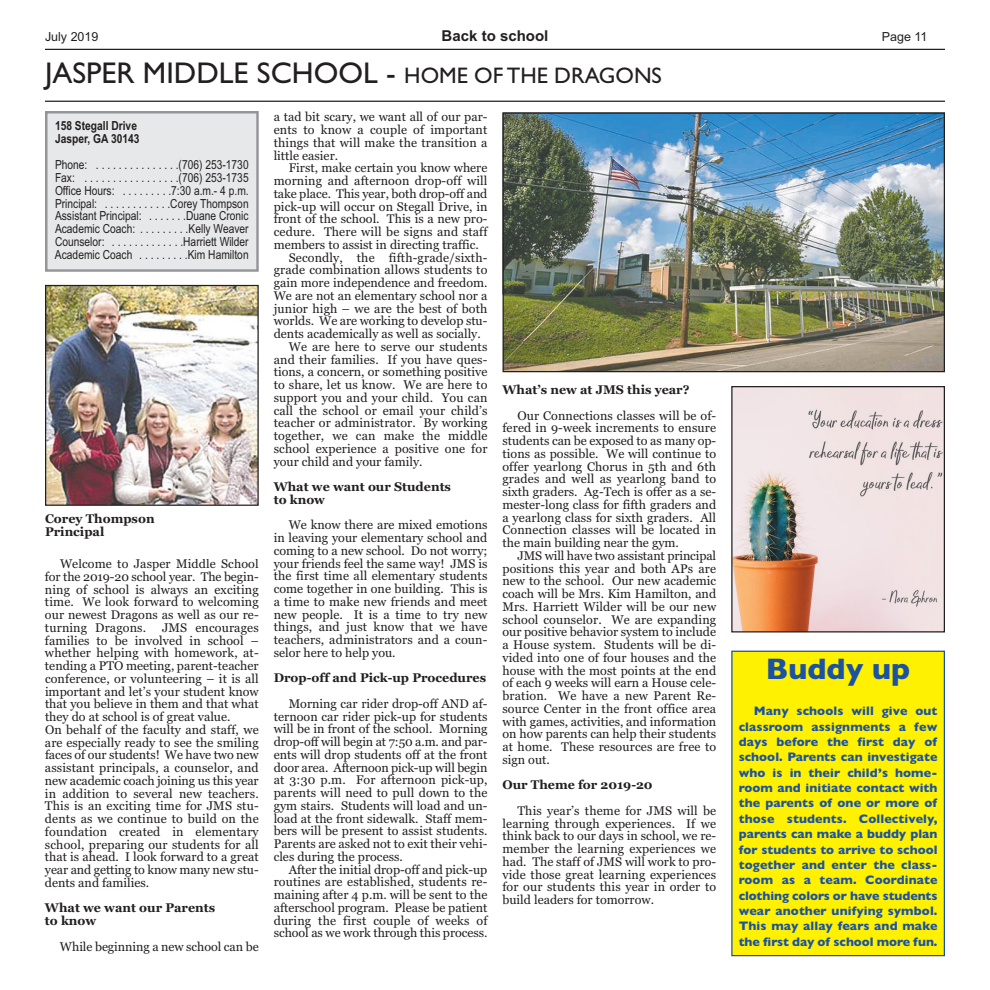
<style>
.page{position:relative;width:990px;height:990px;background:#fff}
.page>*{position:absolute;margin:0;border:0;box-sizing:border-box;transform-origin:0 0}
.t1{font:30px "Gill Sans";color:#231f20}
.t2{font:700 30px "Gill Sans";color:#1c52a4}
.t3{font:700 15px "Arial";color:#231f20}
.t4{font:12.5px/12.8px "Georgia";letter-spacing:.005em;color:#231f20;text-align:justify}
.t5{font:700 12.5px/15.4px "Gill Sans";letter-spacing:.005em;color:#1c52a4;text-align:justify}
.t6{font:12.5px/12.9px "Arial Narrow";color:#231f20;text-align:justify}
.t7{font:700 12.5px/12.8px "Georgia";color:#231f20}
.t8{font:700 12.5px/12.9px "Arial Narrow";color:#231f20}
.t9{font:12.5px "Arial";color:#231f20}
.s1{font-size:22.5px}
</style>
<div class="page">
<hr style="left:45px;top:49px;width:900px;height:1px;background:#231f20">
<hr style="left:45px;top:101px;width:900px;height:1px;background:#231f20">
<div style="left:48px;top:114px;width:208px;height:155px;background:#e7e8e9"></div>
<div style="left:45px;top:111px;width:214px;height:161px;border:2px solid #939598"></div>
<img style="left:47px;top:287px;width:210px;height:217px">
<div style="left:45px;top:285px;width:214px;height:221px;border:1px solid #231f20"></div>
<img style="left:505px;top:114px;width:438px;height:256px">
<div style="left:503px;top:112px;width:442px;height:260px;border:1px solid #231f20"></div>
<img style="left:733px;top:388px;width:210px;height:242px">
<div style="left:731px;top:386px;width:214px;height:246px;border:1px solid #231f20"></div>
<div style="left:733px;top:652px;width:211px;height:303px;background:#fff101"></div>
<div style="left:731px;top:651px;width:214px;height:305px;border:1px solid #1c52a4"></div>
<p class="t9" style="left:45px;top:29px;width:55px">July 2019</p>
<p class="t3" style="left:442px;top:27px;width:108px">Back to school</p>
<p class="t9" style="left:882px;top:29px;width:47px">Page 11</p>
<h1 class="t1" style="left:45px;top:55px;width:618px">JASPER MIDDLE SCHOOL - <span class="s1">HOME OF THE DRAGONS</span></h1>
<p class="t8" style="left:55px;top:119px;width:86px">158 Stegall Drive<br>Jasper, GA 30143</p>
<p class="t6" style="left:55px;top:158px;width:195px">Phone: . . . . . . . . . . . . . . .(706) 253-1730<br>Fax: . . . . . . . . . . . . . . . . .(706) 253-1735<br>Office Hours: . . . . . . . . .7:30 a.m.- 4 p.m.<br>Principal: . . . . . . . . . . . .Corey Thompson Assistant Principal: . . . . . . .Duane Cronic Academic Coach: . . . . . . . . .Kelly Weaver Counselor: . . . . . . . . . . . . .Harriett Wilder Academic Coach . . . . . . . . .Kim Hamilton</p>
<p class="t7" style="left:45px;top:513px;width:111px">Corey Thompson<br>Principal</p>
<p class="t4" style="left:45px;top:558px;width:215px;text-indent:15px">Welcome to Jasper Middle School for the 2019-20 school year. The begin&shy;ning of school is always an exciting time. We look forward to welcoming our newest Dragons as well as our re&shy;turning Dragons.</p>
<p class="t4" style="left:45px;top:621px;width:215px;text-align:left;text-indent:117px">JMS encourages families to be involved in school – whether helping with homework, at&shy;tending a PTO meeting, parent-teacher conference, or volunteering – it is all important and let’s your student know that you believe in them and that what they do at school is of great value.<br>On behalf of the faculty and staff, we are especially ready to see the smiling faces of our students! We have two new assistant principals, a counselor, and new academic coach joining us this year in addition to several new teachers.<br>This is an exciting time for JMS stu&shy;dents as we continue to build on the foundation created in elementary school, preparing our students for all that is ahead. I look forward to a great year and getting to know many new stu&shy;dents and families.</p>
<p class="t7" style="left:45px;top:902px;width:172px">What we want our Parents to know</p>
<p class="t4" style="left:60px;top:940px;width:200px">While beginning a new school can be</p>
<p class="t4" style="left:274px;top:111px;width:215px">a tad bit scary, we want all of our par&shy;ents to know a couple of important things that will make the transition a little easier.</p>
<p class="t4" style="left:289px;top:162px;width:200px">First, make certain you know where</p>
<p class="t4" style="left:274px;top:174px;width:215px">morning and afternoon drop-off will</p>
<p class="t4" style="left:274px;top:187px;width:215px">take place. This year, both drop-off and</p>
<p class="t4" style="left:274px;top:200px;width:215px">pick-up will occur on Stegall Drive, in</p>
<p class="t4" style="left:274px;top:213px;width:215px">front of the school. This is a new pro-</p>
<p class="t4" style="left:274px;top:225px;width:215px">cedure. There will be signs and staff</p>
<p class="t4" style="left:274px;top:238px;width:207px">members to assist in directing traffic.</p>
<p class="t4" style="left:289px;top:251px;width:200px">Secondly, the fifth-grade/sixth-</p>
<p class="t4" style="left:274px;top:264px;width:215px">grade combination allows students to</p>
<p class="t4" style="left:274px;top:276px;width:215px">gain more independence and freedom.</p>
<p class="t4" style="left:274px;top:289px;width:215px">We are not an elementary school nor a</p>
<p class="t4" style="left:274px;top:302px;width:215px">junior high – we are the best of both</p>
<p class="t4" style="left:274px;top:315px;width:215px">worlds. We are working to develop stu-</p>
<p class="t4" style="left:274px;top:327px;width:209px">dents academically as well as socially.</p>
<p class="t4" style="left:289px;top:340px;width:200px">We are here to serve our students</p>
<p class="t4" style="left:274px;top:353px;width:215px">and their families. If you have ques-</p>
<p class="t4" style="left:274px;top:366px;width:215px">tions, a concern, or something positive</p>
<p class="t4" style="left:274px;top:378px;width:215px">to share, let us know. We are here to</p>
<p class="t4" style="left:274px;top:391px;width:215px">support you and your child. You can</p>
<p class="t4" style="left:274px;top:404px;width:215px">call the school or email your child’s</p>
<p class="t4" style="left:274px;top:417px;width:215px">teacher or administrator. By working</p>
<p class="t4" style="left:274px;top:429px;width:215px">together, we can make the middle</p>
<p class="t4" style="left:274px;top:442px;width:215px">school experience a positive one for</p>
<p class="t4" style="left:274px;top:455px;width:150px">your child and your family.</p>
<p class="t7" style="left:274px;top:480px;width:179px">What we want our Students to know</p>
<p class="t4" style="left:274px;top:519px;width:215px;text-indent:15px">We know there are mixed emotions in leaving your elementary school and coming to a new school. Do not worry; your friends feel the same way! JMS is the first time all elementary students come together in one building. This is a time to make new friends and meet new people. It is a time to try new things, and just know that we have teachers, administrators and a coun&shy;selor here to help you.</p>
<p class="t7" style="left:274px;top:672px;width:214px">Drop-off and Pick-up Procedures</p>
<p class="t4" style="left:274px;top:697px;width:215px;text-indent:15px">Morning car rider drop-off AND af&shy;ternoon car rider pick-up for students will be in front of the school. Morning drop-off will begin at 7:50 a.m. and par&shy;ents will drop students off at the front door area. Afternoon pick-up will begin at 3:30 p.m. For afternoon pick-up, parents will need to pull down to the gym stairs. Students will load and un&shy;load at the front sidewalk. Staff mem&shy;bers will be present to assist students.<br>Parents are asked not to exit their vehi&shy;cles during the process.</p>
<p class="t4" style="left:274px;top:863px;width:215px;text-indent:15px">After the initial drop-off and pick-up routines are established, students re&shy;maining after 4 p.m. will be sent to the afterschool program. Please be patient during the first couple of weeks of school as we work through this process.</p>
<p class="t7" style="left:502px;top:384px;width:189px">What’s new at JMS this year?</p>
<p class="t4" style="left:502px;top:409px;width:215px;text-indent:15px">Our Connections classes will be of&shy;fered in 9-week increments to ensure students can be exposed to as many op&shy;tions as possible. We will continue to offer yearlong Chorus in 5th and 6th grades and well as yearlong band to sixth graders. Ag-Tech is offer as a se&shy;mester-long class for fifth graders and a yearlong class for sixth graders. All Connection classes will be located in the main building near the gym.</p>
<p class="t4" style="left:502px;top:549px;width:215px;text-indent:15px">JMS will have two assistant principal positions this year and both APs are new to the school. Our new academic coach will be Mrs. Kim Hamilton, and Mrs. Harriett Wilder will be our new school counselor. We are expanding our positive behavior system to include a House system. Students will be di&shy;vided into one of four houses and the house with the most points at the end of each 9 weeks will earn a House cele&shy;bration. We have a new Parent Re&shy;source Center in the front office area with games, activities, and information on how parents can help their students at home. These resources are free to sign out.</p>
<p class="t7" style="left:502px;top:779px;width:152px">Our Theme for 2019-20</p>
<p class="t4" style="left:502px;top:804px;width:215px;text-indent:15px">This year’s theme for JMS will be learning through experiences. If we think back to our days in school, we re&shy;member the learning experiences we had. The staff of JMS will work to pro&shy;vide those great learning experiences for our students this year in order to build leaders for tomorrow.</p>
<h1 class="t2" style="left:766px;top:651px;width:146px">Buddy up</h1>
<p class="t5" style="left:739px;top:703px;width:200px;text-indent:15px">Many schools will give out classroom assignments a few days before the first day of school. Parents can investigate who is in their child’s home&shy;room and initiate contact with the parents of one or more of those students. Collectively, parents can make a buddy plan for students to arrive to school together and enter the class&shy;room as a team. Coordinate clothing colors or have students wear another unifying symbol.<br>This may allay fears and make the first day of school more fun.</p>
</div>
